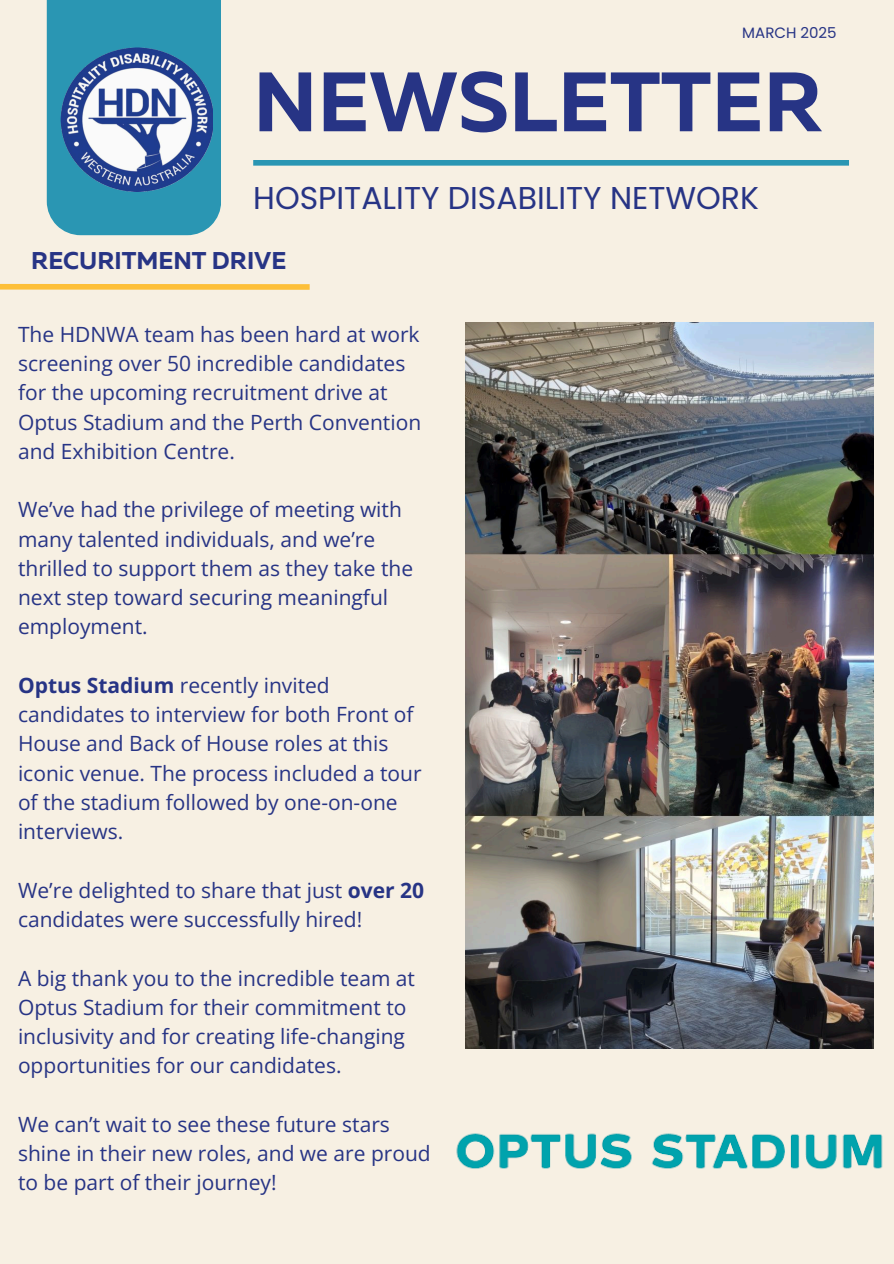
<style>
.page{position:relative;width:894px;height:1264px;background:#fff}
.page>*{position:absolute;margin:0;border:0;box-sizing:border-box;transform-origin:0 0}
.t1{font:700 84px "Muller";color:#273485}
.t2{font:31.5px "Poppins";color:#273485}
.t3{font:700 24.3px "Muller";color:#273485}
.t4{font:21px/29.2px "Open Sans";color:#273485}
.t5{font:15px "Poppins";color:#273485}
.s1{font-weight:700}
</style>
<div class="page">
<div style="left:0;top:0;width:893px;height:1263px;background:#f7f0e3"></div>
<div style="left:47px;top:0;width:174px;height:235px;background:#2a96b3"></div>
<div style="left:253px;top:160px;width:595px;height:6px;background:#2a96b3"></div>
<img style="left:55px;top:38px;width:158px;height:153px">
<div style="left:0;top:284px;width:309px;height:6px;background:#fdbf38"></div>
<img style="left:465px;top:322px;width:408px;height:726px">
<img style="left:456px;top:1133px;width:427px;height:37px">
<h1 class="t5" style="left:742px;top:22px;width:96px">MARCH 2025</h1>
<p class="t1" style="left:253px;top:67px;width:571px">NEWSLETTER</p>
<p class="t2" style="left:253px;top:176px;width:507px">HOSPITALITY DISABILITY NETWORK</p>
<h4 class="t3" style="left:31px;top:250px;width:257px">RECURITMENT DRIVE</h4>
<p class="t4" style="left:18px;top:319px;width:404px">The HDNWA team has been hard at work screening over 50 incredible candidates for the upcoming recruitment drive at Optus Stadium and the Perth Convention and Exhibition Centre.</p>
<h2 class="t4" style="left:18px;top:494px;width:396px">We’ve had the privilege of meeting with many talented individuals, and we’re thrilled to support them as they take the next step toward securing meaningful employment.</h2>
<h3 class="t4" style="left:18px;top:670px;width:405px"><span class="s1">Optus Stadium</span> recently invited candidates to interview for both Front of House and Back of House roles at this iconic venue. The process included a tour of the stadium followed by one-on-one interviews.</h3>
<p class="t4" style="left:18px;top:875px;width:407px">We’re delighted to share that just <span class="s1">over 20 </span>candidates were successfully hired!</p>
<h4 class="t4" style="left:18px;top:962px;width:398px">A big thank you to the incredible team at Optus Stadium for their commitment to inclusivity and for creating life-changing opportunities for our candidates.</h4>
<h4 class="t4" style="left:18px;top:1109px;width:414px">We can’t wait to see these future stars shine in their new roles, and we are proud to be part of their journey!</h4>
</div>
